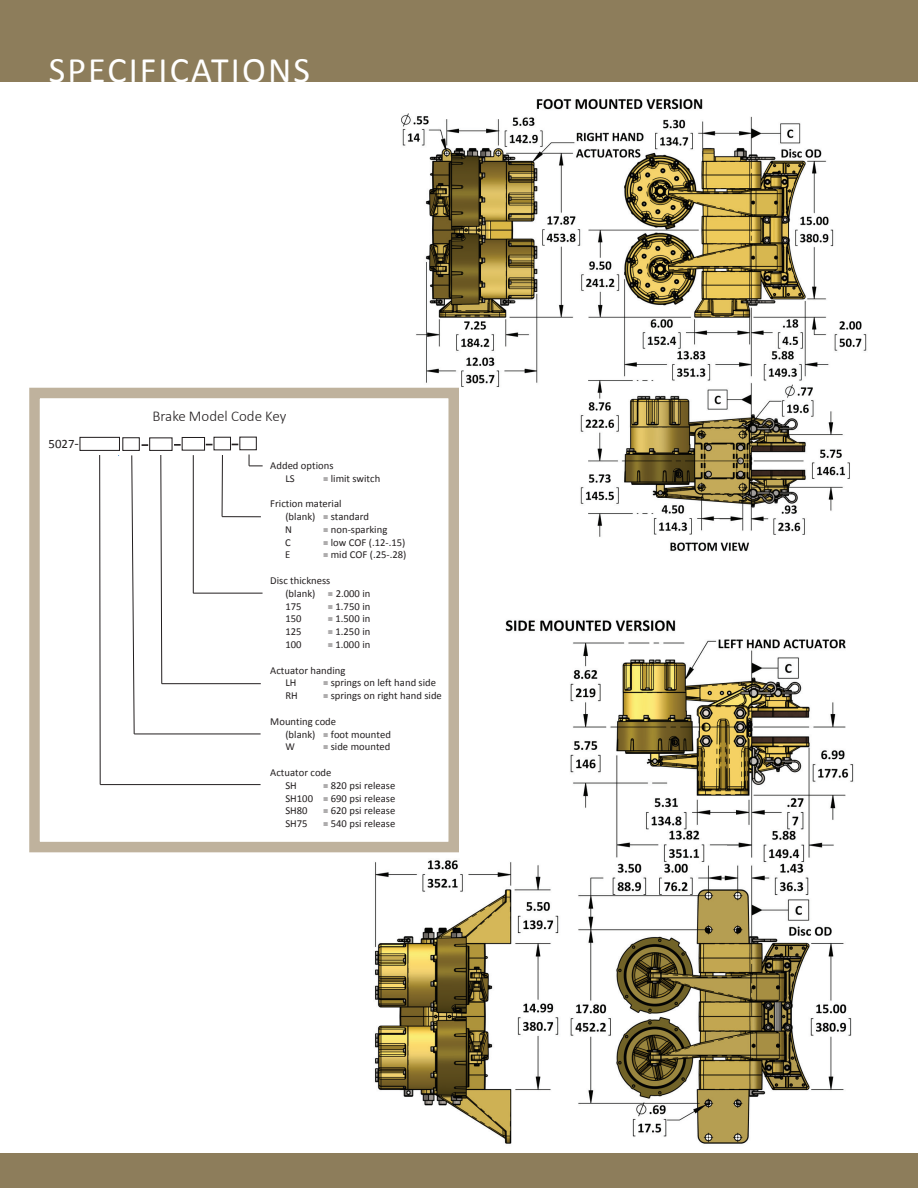
<style>
.page{position:relative;width:918px;height:1188px;background:#fff}
.page>*{position:absolute;margin:0;border:0;box-sizing:border-box;transform-origin:0 0}
.t1{font:36px "Calibri";letter-spacing:.06em;color:#fff}
.t2{font:300 15px "Calibri";color:#231f20}
.t3{font:12.75px "Calibri";color:#231f20}
.t4{font:10.65px/12.8px "Calibri";color:#231f20}
.s1{font-size:14.55px}
</style>
<div class="page">
<img style="left:392px;top:98px;width:475px;height:453px">
<div style="left:0;top:0;width:918px;height:82px;background:#8d7d5b"></div>
<img style="left:353px;top:620px;width:501px;height:524px">
<div style="left:0;top:1154px;width:918px;height:34px;background:#8d7d5b"></div>
<svg style="left:79px;top:399px;width:369px;height:442px"></svg>
<svg style="left:99px;top:455px;width:2px;height:330px"></svg>
<hr style="left:100px;top:784px;width:161px;height:1px;background:#231f20">
<svg style="left:160px;top:454px;width:2px;height:230px"></svg>
<hr style="left:162px;top:683px;width:99px;height:1px;background:#231f20">
<hr style="left:193px;top:455px;width:1px;height:138px;background:#231f20">
<hr style="left:193px;top:593px;width:70px;height:1px;background:#231f20">
<hr style="left:222px;top:455px;width:1px;height:62px;background:#231f20">
<svg style="left:249px;top:455px;width:14px;height:12px"></svg>
<hr style="left:222px;top:516px;width:39px;height:1px;background:#231f20">
<div style="left:80px;top:437px;width:39px;height:13px;background:#fff"></div>
<div style="left:79px;top:437px;width:41px;height:14px;border:1px solid #231f20"></div>
<div style="left:123px;top:438px;width:16px;height:12px;background:#fff"></div>
<div style="left:122px;top:437px;width:18px;height:14px;border:1px solid #231f20"></div>
<svg style="left:131px;top:455px;width:4px;height:279px"></svg>
<hr style="left:134px;top:734px;width:127px;height:1px;background:#231f20">
<svg style="left:142px;top:444px;width:6px;height:2px"></svg>
<div style="left:150px;top:438px;width:22px;height:12px;background:#fff"></div>
<div style="left:149px;top:437px;width:24px;height:14px;border:1px solid #231f20"></div>
<svg style="left:174px;top:444px;width:7px;height:2px"></svg>
<div style="left:182px;top:437px;width:23px;height:13px;background:#fff"></div>
<div style="left:182px;top:437px;width:23px;height:14px;border:1px solid #231f20"></div>
<div style="left:214px;top:437px;width:17px;height:13px;background:#fff"></div>
<div style="left:213px;top:437px;width:18px;height:13px;border:1px solid #231f20"></div>
<div style="left:240px;top:437px;width:16px;height:13px;background:#fff"></div>
<div style="left:239px;top:437px;width:18px;height:13px;border:1px solid #231f20"></div>
<div style="left:29px;top:388px;width:430px;height:464px;border:10px solid #bfb29d"></div>
<h1 class="t1" style="left:49px;top:47px;width:263px">SPECIFICATIONS</h1>
<p class="t3" style="left:48px;top:436px;width:32px">5027<span class="s1">-</span></p>
<h2 class="t2" style="left:152px;top:406px;width:135px">Brake Model Code Key</h2>
<p class="t4" style="left:285px;top:459px;width:50px;text-indent:-15px">Added options<br>LS</p>
<p class="t4" style="left:323px;top:472px;width:59px">= limit switch</p>
<p class="t4" style="left:285px;top:497px;width:86px;text-indent:-15px">Friction material (blank) = standard<br>N</p>
<p class="t4" style="left:323px;top:523px;width:66px">= non-sparking</p>
<p class="t4" style="left:285px;top:536px;width:7px">C</p>
<p class="t4" style="left:323px;top:536px;width:84px">= low COF (.12-.15)</p>
<p class="t4" style="left:285px;top:549px;width:7px">E</p>
<p class="t4" style="left:323px;top:549px;width:85px">= mid COF (.25-.28)</p>
<p class="t4" style="left:285px;top:574px;width:87px;text-indent:-15px">Disc thickness<br>(blank) = 2.000 in<br>175</p>
<p class="t4" style="left:328px;top:600px;width:44px">= 1.750 in</p>
<p class="t4" style="left:285px;top:613px;width:18px">150</p>
<p class="t4" style="left:328px;top:613px;width:44px">= 1.500 in</p>
<p class="t4" style="left:285px;top:625px;width:18px">125</p>
<p class="t4" style="left:328px;top:625px;width:44px">= 1.250 in</p>
<p class="t4" style="left:285px;top:638px;width:18px">100</p>
<p class="t4" style="left:328px;top:638px;width:44px">= 1.000 in</p>
<p class="t4" style="left:285px;top:664px;width:62px;text-indent:-15px">Actuator handing<br>LH</p>
<p class="t4" style="left:323px;top:677px;width:114px">= springs on left hand side</p>
<p class="t4" style="left:285px;top:689px;width:14px">RH</p>
<p class="t4" style="left:323px;top:689px;width:120px">= springs on right hand side</p>
<p class="t4" style="left:285px;top:715px;width:107px;text-indent:-15px">Mounting code<br>(blank) = foot mounted<br>W</p>
<p class="t4" style="left:323px;top:740px;width:69px">= side mounted</p>
<p class="t4" style="left:285px;top:766px;width:48px;text-indent:-15px">Actuator code<br>SH</p>
<p class="t4" style="left:285px;top:779px;width:111px;text-align:justify;text-indent:38px">= 820 psi release SH100 = 690 psi release SH80</p>
<p class="t4" style="left:323px;top:804px;width:74px">= 620 psi release</p>
<p class="t4" style="left:285px;top:817px;width:24px">SH75</p>
<p class="t4" style="left:323px;top:817px;width:74px">= 540 psi release</p>
</div>
